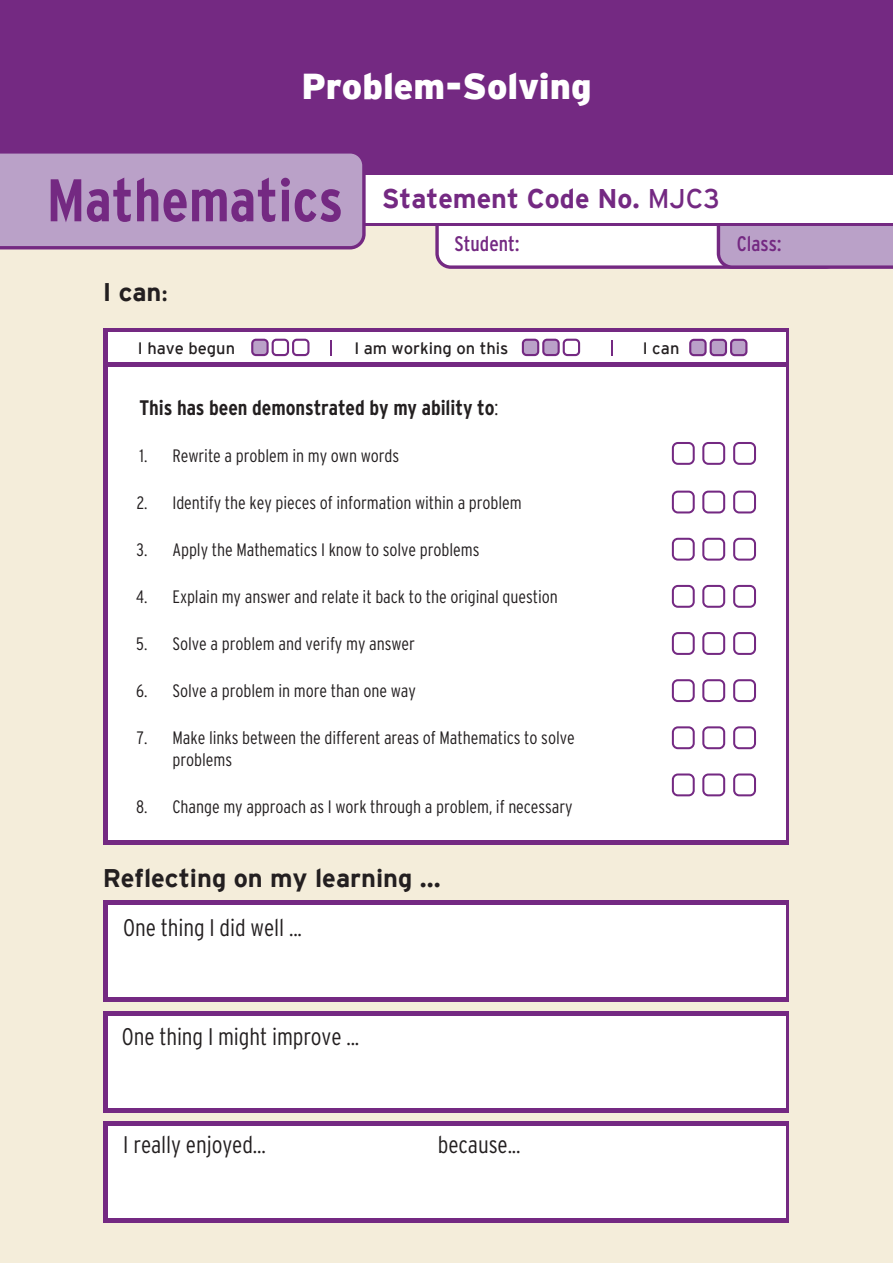
<style>
.page{position:relative;width:893px;height:1263px;background:#fff}
.page>*{position:absolute;margin:0;border:0;box-sizing:border-box;transform-origin:0 0}
.t1{font:700 60px "Interstate Condensed";color:#742982}
.t2{font:900 36px "Interstate";color:#fff}
.t3{font:700 27px "Interstate";color:#742982}
.t4{font:700 25.5px "Interstate";color:#231f20}
.t5{font:300 24px "Interstate Condensed";letter-spacing:-.005em;color:#231f20}
.t6{font:700 21px "Interstate Condensed";letter-spacing:-.005em;color:#231f20}
.t7{font:21px "Interstate Condensed";color:#742982}
.t8{font:300 18px/21.6px "Interstate Condensed";letter-spacing:-.005em;color:#231f20}
.t9{font:16.5px "Interstate";color:#231f20}
.s1{font-weight:400}
.s2{font-family:"Minion Pro"}
.s3{font-weight:300}
</style>
<div class="page">
<div style="left:0;top:142px;width:893px;height:1121px;background:#f4edda"></div>
<svg style="left:435px;top:170px;width:406px;height:99px"></svg>
<div style="left:439px;top:173px;width:398px;height:92px;background:#fff;border-radius:12px"></div>
<svg style="left:717px;top:226px;width:176px;height:43px;background:#b395c1"></svg>
<div style="left:0;top:0;width:893px;height:176px;background:#742982"></div>
<svg style="left:366px;top:175px;width:527px;height:51px;background:#965ea1"></svg>
<div style="left:0;top:176px;width:893px;height:47px;background:#fff"></div>
<div style="left:0;top:153px;width:366px;height:96px;background:#baa1c8"></div>
<div style="left:104px;top:362px;width:685px;height:482px;background:#742982"></div>
<div style="left:108px;top:367px;width:677px;height:473px;background:#fff"></div>
<div style="left:104px;top:328px;width:685px;height:38px;background:#742982"></div>
<div style="left:108px;top:332px;width:677px;height:30px;background:#fff"></div>
<div style="left:104px;top:900px;width:685px;height:102px;background:#742982"></div>
<div style="left:108px;top:905px;width:677px;height:92px;background:#fff"></div>
<div style="left:104px;top:1010px;width:685px;height:102px;background:#742982"></div>
<div style="left:108px;top:1016px;width:677px;height:91px;background:#fff"></div>
<div style="left:104px;top:1121px;width:685px;height:102px;background:#742982"></div>
<div style="left:108px;top:1126px;width:677px;height:92px;background:#fff"></div>
<svg style="left:331px;top:340px;width:1px;height:16px"></svg>
<div style="left:252px;top:340px;width:16px;height:15px;background:#baa1c8;border-radius:4px"></div>
<div style="left:251px;top:339px;width:18px;height:17px;border:2px solid #742982;border-radius:4px"></div>
<div style="left:272px;top:339px;width:17px;height:17px;border:2px solid #742982;border-radius:4px"></div>
<div style="left:292px;top:339px;width:17px;height:17px;border:2px solid #742982;border-radius:4px"></div>
<svg style="left:611px;top:340px;width:1px;height:16px"></svg>
<div style="left:523px;top:340px;width:15px;height:15px;background:#baa1c8;border-radius:4px"></div>
<div style="left:522px;top:339px;width:17px;height:17px;border:2px solid #742982;border-radius:4px"></div>
<div style="left:543px;top:340px;width:16px;height:15px;background:#baa1c8;border-radius:4px"></div>
<div style="left:542px;top:339px;width:18px;height:17px;border:2px solid #742982;border-radius:4px"></div>
<div style="left:563px;top:339px;width:17px;height:17px;border:2px solid #742982;border-radius:4px"></div>
<div style="left:690px;top:340px;width:16px;height:15px;background:#baa1c8;border-radius:4px"></div>
<div style="left:689px;top:339px;width:18px;height:17px;border:2px solid #742982;border-radius:4px"></div>
<div style="left:711px;top:340px;width:15px;height:15px;background:#baa1c8;border-radius:4px"></div>
<div style="left:710px;top:339px;width:17px;height:17px;border:2px solid #742982;border-radius:4px"></div>
<div style="left:731px;top:340px;width:15px;height:15px;background:#baa1c8;border-radius:4px"></div>
<div style="left:730px;top:339px;width:17px;height:17px;border:2px solid #742982;border-radius:4px"></div>
<div style="left:702px;top:442px;width:23px;height:23px;border:2px solid #742982;border-radius:5px"></div>
<div style="left:733px;top:442px;width:23px;height:23px;border:2px solid #742982;border-radius:5px"></div>
<div style="left:672px;top:442px;width:23px;height:23px;border:2px solid #742982;border-radius:5px"></div>
<div style="left:702px;top:491px;width:23px;height:22px;border:2px solid #742982;border-radius:5px"></div>
<div style="left:733px;top:491px;width:23px;height:22px;border:2px solid #742982;border-radius:5px"></div>
<div style="left:672px;top:491px;width:23px;height:22px;border:2px solid #742982;border-radius:5px"></div>
<div style="left:702px;top:538px;width:23px;height:23px;border:2px solid #742982;border-radius:5px"></div>
<div style="left:733px;top:538px;width:23px;height:23px;border:2px solid #742982;border-radius:5px"></div>
<div style="left:672px;top:538px;width:23px;height:23px;border:2px solid #742982;border-radius:5px"></div>
<div style="left:702px;top:585px;width:23px;height:23px;border:2px solid #742982;border-radius:5px"></div>
<div style="left:733px;top:585px;width:23px;height:23px;border:2px solid #742982;border-radius:5px"></div>
<div style="left:672px;top:585px;width:23px;height:23px;border:2px solid #742982;border-radius:5px"></div>
<div style="left:702px;top:632px;width:23px;height:23px;border:2px solid #742982;border-radius:5px"></div>
<div style="left:733px;top:632px;width:23px;height:23px;border:2px solid #742982;border-radius:5px"></div>
<div style="left:672px;top:632px;width:23px;height:23px;border:2px solid #742982;border-radius:5px"></div>
<div style="left:702px;top:679px;width:23px;height:23px;border:2px solid #742982;border-radius:5px"></div>
<div style="left:733px;top:679px;width:23px;height:23px;border:2px solid #742982;border-radius:5px"></div>
<div style="left:672px;top:679px;width:23px;height:23px;border:2px solid #742982;border-radius:5px"></div>
<div style="left:702px;top:726px;width:23px;height:23px;border:2px solid #742982;border-radius:5px"></div>
<div style="left:733px;top:726px;width:23px;height:23px;border:2px solid #742982;border-radius:5px"></div>
<div style="left:672px;top:726px;width:23px;height:23px;border:2px solid #742982;border-radius:5px"></div>
<div style="left:702px;top:773px;width:23px;height:23px;border:2px solid #742982;border-radius:5px"></div>
<div style="left:733px;top:773px;width:23px;height:23px;border:2px solid #742982;border-radius:5px"></div>
<div style="left:672px;top:773px;width:23px;height:23px;border:2px solid #742982;border-radius:5px"></div>
<h2 class="t2" style="left:301px;top:65px;width:292px">Problem-Solving</h2>
<h1 class="t1" style="left:47px;top:167px;width:298px">Mathematics</h1>
<h3 class="t3" style="left:382px;top:183px;width:340px">Statement Code No. <span class="s1">MJC3</span></h3>
<h3 class="t4" style="left:103px;top:278px;width:67px">I can<span class="s2">:</span></h3>
<p class="t7" style="left:455px;top:232px;width:67px">Student:</p>
<p class="t7" style="left:737px;top:232px;width:47px">Class:</p>
<p class="t9" style="left:138px;top:339px;width:99px">I have begun</p>
<p class="t9" style="left:354px;top:339px;width:155px">I am working on this</p>
<p class="t9" style="left:643px;top:339px;width:38px">I can</p>
<p class="t6" style="left:140px;top:395px;width:360px">This has been demonstrated by my ability to<span class="s3">:</span></p>
<p class="t8" style="left:140px;top:444px;width:261px">1. Rewrite a problem in my own words</p>
<p class="t8" style="left:137px;top:491px;width:387px">2. Identify the key pieces of information within a problem</p>
<p class="t8" style="left:137px;top:539px;width:344px">3. Apply the Mathematics I know to solve problems</p>
<p class="t8" style="left:136px;top:586px;width:423px">4. Explain my answer and relate it back to the original question</p>
<p class="t8" style="left:136px;top:633px;width:280px">5. Solve a problem and verify my answer</p>
<p class="t8" style="left:136px;top:680px;width:281px">6. Solve a problem in more than one way</p>
<p class="t8" style="left:172px;top:727px;width:404px;text-indent:-36px">7. Make links between the different areas of Mathematics to solve problems</p>
<p class="t8" style="left:136px;top:796px;width:438px">8. Change my approach as I work through a problem, if necessary</p>
<h3 class="t4" style="left:103px;top:864px;width:339px">Reflecting on my learning ...</h3>
<h3 class="t5" style="left:123px;top:914px;width:180px">One thing I did well ...</h3>
<h3 class="t5" style="left:122px;top:1023px;width:239px">One thing I might improve ...</h3>
<h3 class="t5" style="left:123px;top:1131px;width:144px">I really enjoyed...</h3>
<h3 class="t5" style="left:438px;top:1131px;width:84px">because...</h3>
</div>
